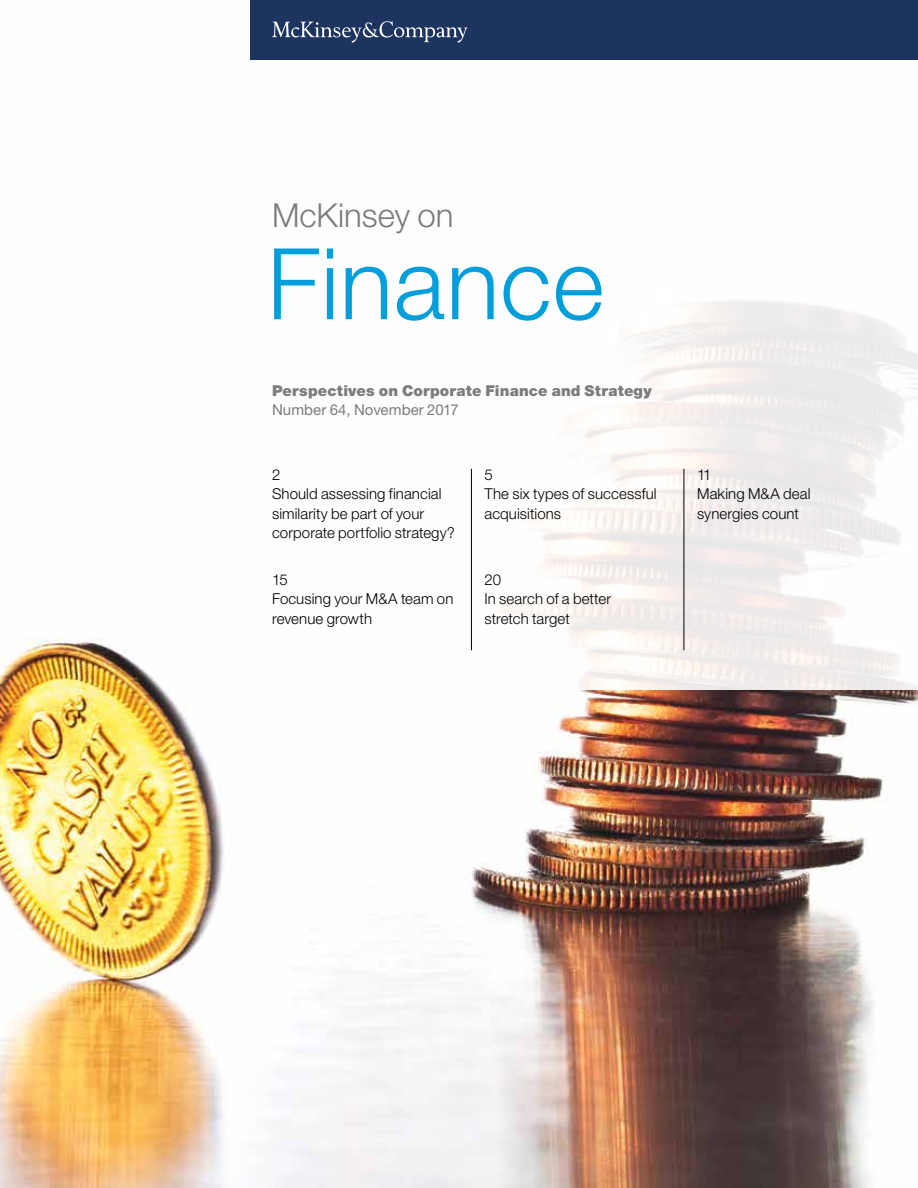
<style>
.page{position:relative;width:918px;height:1188px;background:#fff}
.page>*{position:absolute;margin:0;border:0;box-sizing:border-box;transform-origin:0 0}
.t1{font:300 99px "Helvetica Neue LT Std";letter-spacing:.01em;color:#009fdb}
.t2{font:300 33px "Helvetica Neue LT Std";color:#7b7c7f}
.t3{font:300 15px/19.5px "Helvetica Neue LT Std";letter-spacing:.005em;color:#000}
.t4{font:900 15px "Helvetica Neue LT Std";letter-spacing:.01em;color:#7b7c7f}
.t5{font:15px "Helvetica Neue LT Std";letter-spacing:.005em;color:#7b7c7f}
</style>
<div class="page">
<img style="left:0;top:0;width:918px;height:1188px">
<svg style="left:251px;top:60px;width:667px;height:630px"></svg>
<div style="left:251px;top:0;width:667px;height:60px;background:#1d345e"></div>
<svg style="left:272px;top:21px;width:196px;height:22px"></svg>
<hr style="left:471px;top:469px;width:1px;height:181px;background:#000">
<hr style="left:684px;top:469px;width:1px;height:181px;background:#000">
<h2 class="t2" style="left:272px;top:195px;width:183px">McKinsey on</h2>
<h1 class="t1" style="left:267px;top:223px;width:339px">Finance</h1>
<p class="t4" style="left:272px;top:381px;width:381px">Perspectives on Corporate Finance and Strategy</p>
<p class="t5" style="left:272px;top:401px;width:188px">Number 64, November 2017</p>
<p class="t3" style="left:272px;top:464px;width:184px">2<br>Should assessing financial similarity be part of your corporate portfolio strategy?</p>
<p class="t3" style="left:485px;top:464px;width:174px">5<br>The six types of successful acquisitions</p>
<p class="t3" style="left:697px;top:464px;width:115px">11<br>Making M&amp;A deal synergies count</p>
<p class="t3" style="left:272px;top:569px;width:183px">15<br>Focusing your M&amp;A team on revenue growth</p>
<p class="t3" style="left:485px;top:569px;width:128px">20<br>In search of a better stretch target</p>
</div>
